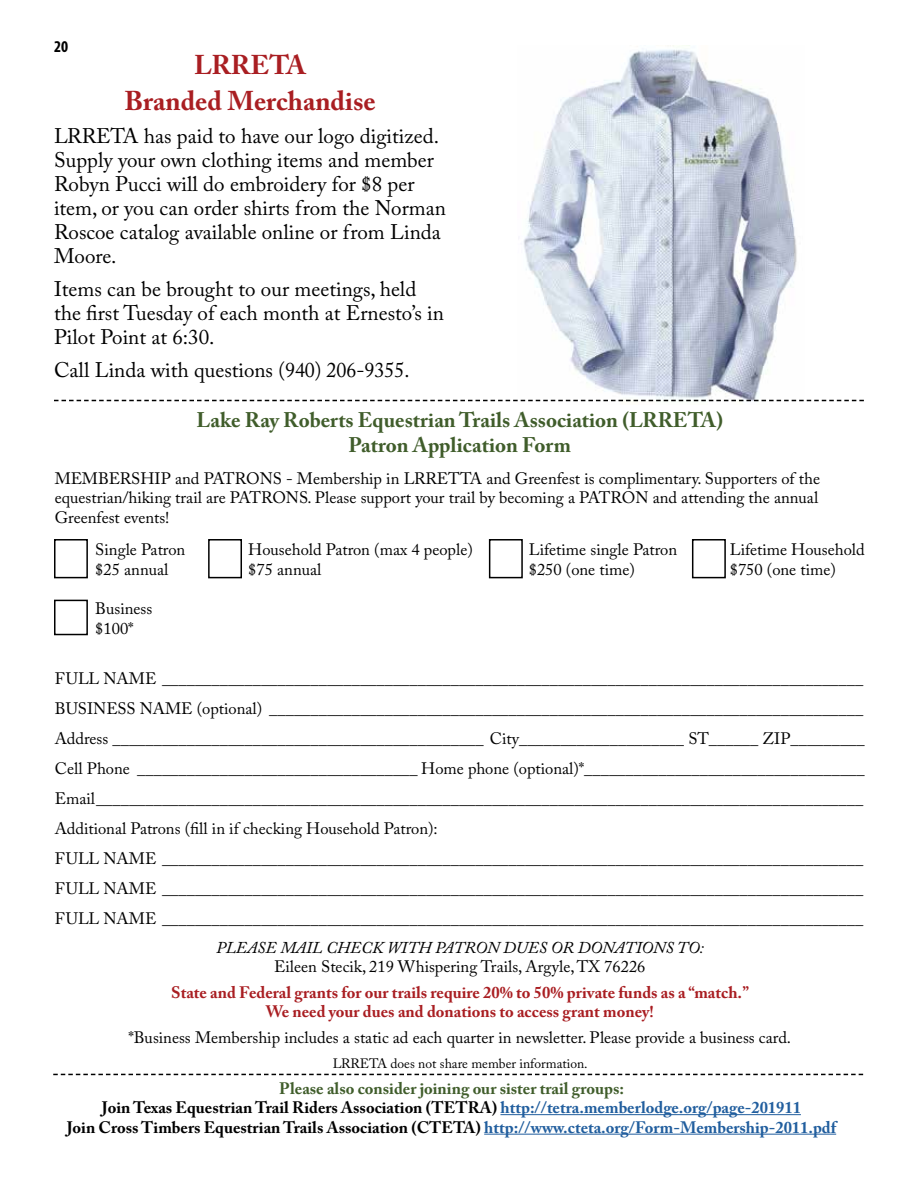
<style>
.page{position:relative;width:918px;height:1188px;background:#fff}
.page>*{position:absolute;margin:0;border:0;box-sizing:border-box;transform-origin:0 0}
.t1{font:700 27px/36px "Adobe Caslon Pro";color:#a91e22;text-align:center}
.t2{font:21px/24px "Adobe Caslon Pro";color:#000}
.t3{font:700 21px/25.2px "Adobe Caslon Pro";color:#405d2b;text-align:center}
.t4{font:16.5px/30px "Adobe Caslon Pro";color:#000}
.t5{font:700 16.5px/19.5px "Adobe Caslon Pro";color:#000;text-align:center}
.t6{font:700 16.5px/19.5px "Adobe Caslon Pro";color:#a91e22;text-align:center}
.t7{font:italic 16.5px "Adobe Caslon Pro";color:#000}
.t8{font:700 condensed 16.5px "Myriad Pro";color:#000}
.t9{font:13.5px "Adobe Caslon Pro";color:#000}
.s1{color:#405d2b}
.s2{color:#215e9e}
</style>
<div class="page">
<hr style="left:500px;top:1114px;width:301px;height:1px;background:#215e9e">
<hr style="left:484px;top:1134px;width:352px;height:1px;background:#215e9e">
<div style="left:54px;top:539px;width:34px;height:39px;border:2px solid #000"></div>
<div style="left:208px;top:539px;width:34px;height:39px;border:2px solid #000"></div>
<div style="left:489px;top:539px;width:34px;height:39px;border:2px solid #000"></div>
<div style="left:692px;top:539px;width:34px;height:39px;border:2px solid #000"></div>
<div style="left:54px;top:600px;width:34px;height:35px;border:2px solid #000"></div>
<img style="left:517px;top:46px;width:287px;height:356px">
<svg style="left:53px;top:1074px;width:810px;height:1px"></svg>
<svg style="left:54px;top:400px;width:810px;height:1px"></svg>
<p class="t8" style="left:54px;top:36px;width:16px">20</p>
<h1 class="t1" style="left:125px;top:47px;width:253px">LRRETA<br>Branded Merchandise</h1>
<p class="t2" style="left:54px;top:124px;width:394px">LRRETA has paid to have our logo digitized.<br>Supply your own clothing items and member Robyn Pucci will do embroidery for $8 per item, or you can order shirts from the Norman Roscoe catalog available online or from Linda Moore.</p>
<p class="t2" style="left:54px;top:277px;width:392px">Items can be brought to our meetings, held the first Tuesday of each month at Ernesto’s in<br>Pilot Point at 6:30.</p>
<p class="t2" style="left:54px;top:358px;width:357px">Call Linda with questions (940) 206-9355.</p>
<p class="t3" style="left:197px;top:407px;width:528px">Lake Ray Roberts Equestrian Trails Association (LRRETA)<br>Patron Application Form</p>
<p class="t4" style="left:55px;top:468px;width:767px;line-height:19.8px;text-align:justify">MEMBERSHIP and PATRONS - Membership in LRRETTA and Greenfest is complimentary. Supporters of the equestrian/hiking trail are PATRONS. Please support your trail by becoming a PATRON and attending the annual Greenfest events!</p>
<p class="t4" style="left:95px;top:534px;width:92px">Single Patron</p>
<p class="t4" style="left:248px;top:534px;width:226px">Household Patron (max 4 people)</p>
<p class="t4" style="left:529px;top:534px;width:150px">Lifetime single Patron</p>
<p class="t4" style="left:730px;top:534px;width:137px">Lifetime Household</p>
<p class="t4" style="left:95px;top:554px;width:75px">$25 annual</p>
<p class="t4" style="left:248px;top:554px;width:75px">$75 annual</p>
<p class="t4" style="left:529px;top:554px;width:108px">$250 (one time)</p>
<p class="t4" style="left:730px;top:554px;width:108px">$750 (one time)</p>
<p class="t4" style="left:95px;top:599px;width:59px;line-height:19.8px">Business $100*</p>
<p class="t4" style="left:55px;top:663px;width:812px">FULL NAME _____________________________________________________________________________________ BUSINESS NAME (optional) ________________________________________________________________________ Address _____________________________________________ City____________________ ST______ ZIP_________ Cell Phone __________________________________ Home phone (optional)*__________________________________ Email_____________________________________________________________________________________________ Additional Patrons (fill in if checking Household Patron):<br>FULL NAME _____________________________________________________________________________________ FULL NAME _____________________________________________________________________________________ FULL NAME _____________________________________________________________________________________</p>
<p class="t7" style="left:216px;top:937px;width:489px">PLEASE MAIL CHECK WITH PATRON DUES OR DONATIONS TO:</p>
<p class="t4" style="left:274px;top:952px;width:373px">Eileen Stecik, 219 Whispering Trails, Argyle, TX 76226</p>
<p class="t6" style="left:171px;top:982px;width:579px">State and Federal grants for our trails require 20% to 50% private funds as a “match.”<br>We need your dues and donations to access grant money!</p>
<p class="t4" style="left:128px;top:1022px;width:664px">*Business Membership includes a static ad each quarter in newsletter. Please provide a business card.</p>
<p class="t9" style="left:333px;top:1056px;width:257px">LRRETA does not share member information.</p>
<p class="t5" style="left:67px;top:1078px;width:771px"><span class="s1">Please also consider joining our sister trail groups:<br></span>Join Texas Equestrian Trail Riders Association (TETRA) <span class="s2">http://tetra.memberlodge.org/page-201911<br></span>Join Cross Timbers Equestrian Trails Association (CTETA) <span class="s2">http://www.cteta.org/Form-Membership-2011.pdf</span></p>
</div>
